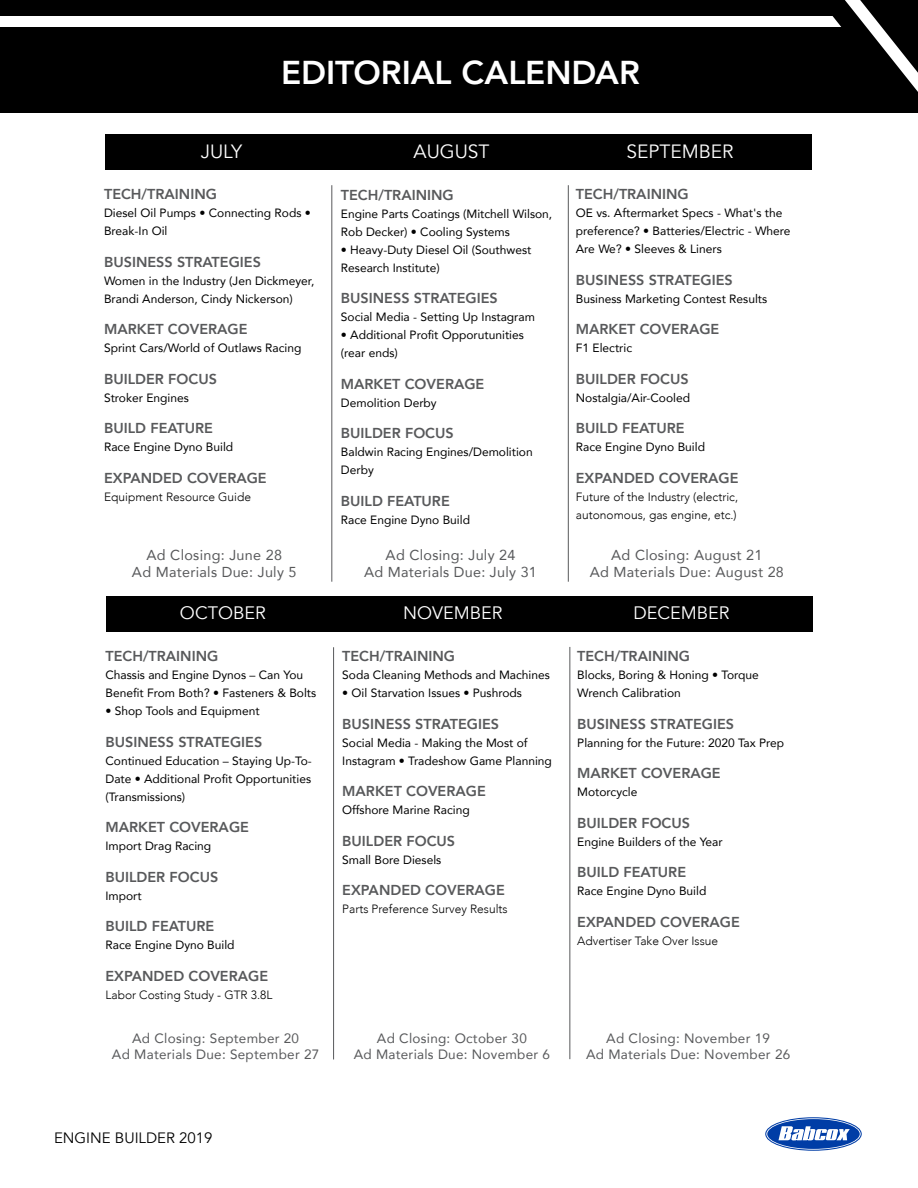
<style>
.page{position:relative;width:918px;height:1188px;background:#fff}
.page>*{position:absolute;margin:0;border:0;box-sizing:border-box;transform-origin:0 0}
.t1{font:800 33px "Avenir";color:#fff}
.t2{font:19.2px "Avenir";color:#fff}
.t3{font:18px "Avenir";color:#fff}
.t4{font:15px "Avenir";color:#000}
.t5{font:800 14.4px "Avenir";color:#58595b}
.t6{font:14.4px/17.2px "Avenir";letter-spacing:.02em;color:#58595b;text-align:center}
.t7{font:13.5px/16.2px "Avenir";letter-spacing:.02em;color:#58595b;text-align:center}
.t8{font:12px/18px "Avenir";color:#000}
.t9{font:300 12px/18px "Avenir";color:#000}
</style>
<div class="page">
<div style="left:0;top:0;width:918px;height:113px;background:#000"></div>
<div style="left:0;top:16px;width:882px;height:11px;background:#fff"></div>
<svg style="left:832px;top:0;width:86px;height:92px"></svg>
<div style="left:105px;top:134px;width:706px;height:36px;background:#000"></div>
<hr style="left:331px;top:185px;width:1px;height:397px;background:#58595b">
<hr style="left:568px;top:185px;width:1px;height:397px;background:#58595b">
<hr style="left:333px;top:647px;width:1px;height:412px;background:#58595b">
<hr style="left:569px;top:647px;width:1px;height:412px;background:#58595b">
<div style="left:106px;top:596px;width:707px;height:36px;background:#000"></div>
<div style="left:767px;top:1118px;width:93px;height:32px;background:#003da6;border-radius:50%"></div>
<div style="left:766px;top:1118px;width:95px;height:32px;border:1px solid #fff;border-radius:50%"></div>
<div style="left:765px;top:1117px;width:97px;height:34px;border:1px solid #003da6;border-radius:50%"></div>
<svg style="left:779px;top:1126px;width:71px;height:15px"></svg>
<h1 class="t1" style="left:281px;top:46px;width:360px">EDITORIAL CALENDAR</h1>
<h2 class="t2" style="left:201px;top:140px;width:43px">JULY</h2>
<h2 class="t2" style="left:414px;top:140px;width:78px">AUGUST</h2>
<h2 class="t2" style="left:626px;top:140px;width:109px">SEPTEMBER</h2>
<p class="t5" style="left:104px;top:183px;width:114px">TECH/TRAINING</p>
<p class="t8" style="left:104px;top:204px;width:208px">Diesel Oil Pumps • Connecting Rods •<br>Break-In Oil</p>
<p class="t5" style="left:104px;top:251px;width:158px">BUSINESS STRATEGIES</p>
<p class="t8" style="left:104px;top:271px;width:212px">Women in the Industry (Jen Dickmeyer,<br>Brandi Anderson, Cindy Nickerson)</p>
<p class="t5" style="left:104px;top:318px;width:145px">MARKET COVERAGE</p>
<p class="t8" style="left:104px;top:339px;width:199px">Sprint Cars/World of Outlaws Racing</p>
<p class="t5" style="left:104px;top:368px;width:114px">BUILDER FOCUS</p>
<p class="t8" style="left:104px;top:388px;width:86px">Stroker Engines</p>
<p class="t5" style="left:104px;top:417px;width:110px">BUILD FEATURE</p>
<p class="t8" style="left:104px;top:438px;width:131px">Race Engine Dyno Build</p>
<p class="t5" style="left:104px;top:467px;width:164px">EXPANDED COVERAGE</p>
<p class="t9" style="left:104px;top:488px;width:148px">Equipment Resource Guide</p>
<p class="t5" style="left:576px;top:183px;width:114px">TECH/TRAINING</p>
<p class="t8" style="left:576px;top:204px;width:216px">OE vs. Aftermarket Specs - What's the preference? • Batteries/Electric - Where<br>Are We? • Sleeves &amp; Liners</p>
<p class="t5" style="left:576px;top:269px;width:158px">BUSINESS STRATEGIES</p>
<p class="t8" style="left:576px;top:289px;width:193px">Business Marketing Contest Results</p>
<p class="t5" style="left:576px;top:318px;width:145px">MARKET COVERAGE</p>
<p class="t8" style="left:576px;top:339px;width:58px">F1 Electric</p>
<p class="t5" style="left:576px;top:368px;width:114px">BUILDER FOCUS</p>
<p class="t8" style="left:576px;top:388px;width:116px">Nostalgia/Air-Cooled</p>
<p class="t5" style="left:576px;top:417px;width:110px">BUILD FEATURE</p>
<p class="t8" style="left:576px;top:438px;width:131px">Race Engine Dyno Build</p>
<p class="t5" style="left:576px;top:467px;width:164px">EXPANDED COVERAGE</p>
<p class="t9" style="left:576px;top:488px;width:164px">Future of the Industry (electric, autonomous, gas engine, etc.)</p>
<p class="t5" style="left:341px;top:183px;width:114px">TECH/TRAINING</p>
<p class="t8" style="left:341px;top:204px;width:213px">Engine Parts Coatings (Mitchell Wilson,<br>Rob Decker) • Cooling Systems</p>
<p class="t8" style="left:341px;top:240px;width:192px">• Heavy-Duty Diesel Oil (Southwest<br>Research Institute)</p>
<p class="t5" style="left:341px;top:287px;width:158px">BUSINESS STRATEGIES</p>
<p class="t8" style="left:341px;top:308px;width:196px">Social Media - Setting Up Instagram</p>
<p class="t8" style="left:341px;top:326px;width:184px">• Additional Profit Opporutunities (rear ends)</p>
<p class="t5" style="left:341px;top:372px;width:145px">MARKET COVERAGE</p>
<p class="t8" style="left:341px;top:393px;width:97px">Demolition Derby</p>
<p class="t5" style="left:341px;top:422px;width:114px">BUILDER FOCUS</p>
<p class="t8" style="left:341px;top:443px;width:193px">Baldwin Racing Engines/Demolition<br>Derby</p>
<p class="t5" style="left:341px;top:489px;width:110px">BUILD FEATURE</p>
<p class="t8" style="left:341px;top:510px;width:131px">Race Engine Dyno Build</p>
<p class="t6" style="left:132px;top:546px;width:166px">Ad Closing: June 28<br>Ad Materials Due: July 5</p>
<p class="t6" style="left:364px;top:546px;width:174px">Ad Closing: July 24<br>Ad Materials Due: July 31</p>
<p class="t6" style="left:590px;top:546px;width:196px">Ad Closing: August 21<br>Ad Materials Due: August 28</p>
<h3 class="t3" style="left:180px;top:603px;width:87px">OCTOBER</h3>
<h3 class="t3" style="left:403px;top:603px;width:101px">NOVEMBER</h3>
<h3 class="t3" style="left:633px;top:603px;width:98px">DECEMBER</h3>
<p class="t5" style="left:105px;top:645px;width:114px">TECH/TRAINING</p>
<p class="t8" style="left:105px;top:666px;width:212px">Chassis and Engine Dynos – Can You<br>Benefit From Both? • Fasteners &amp; Bolts</p>
<p class="t8" style="left:105px;top:702px;width:156px">• Shop Tools and Equipment</p>
<p class="t5" style="left:105px;top:731px;width:158px">BUSINESS STRATEGIES</p>
<p class="t8" style="left:105px;top:751px;width:208px;text-align:justify">Continued Education – Staying Up-To-Date • Additional Profit Opportunities (Transmissions)</p>
<p class="t5" style="left:105px;top:816px;width:145px">MARKET COVERAGE</p>
<p class="t8" style="left:105px;top:837px;width:107px">Import Drag Racing</p>
<p class="t5" style="left:105px;top:866px;width:114px">BUILDER FOCUS</p>
<p class="t8" style="left:105px;top:886px;width:38px">Import</p>
<p class="t5" style="left:105px;top:915px;width:110px">BUILD FEATURE</p>
<p class="t8" style="left:105px;top:936px;width:131px">Race Engine Dyno Build</p>
<p class="t5" style="left:105px;top:965px;width:164px">EXPANDED COVERAGE</p>
<p class="t9" style="left:105px;top:986px;width:169px">Labor Costing Study - GTR 3.8L</p>
<p class="t7" style="left:112px;top:1029px;width:209px">Ad Closing: September 20<br>Ad Materials Due: September 27</p>
<p class="t7" style="left:354px;top:1029px;width:198px">Ad Closing: October 30<br>Ad Materials Due: November 6</p>
<p class="t7" style="left:586px;top:1029px;width:206px">Ad Closing: November 19<br>Ad Materials Due: November 26</p>
<p class="t5" style="left:342px;top:645px;width:114px">TECH/TRAINING</p>
<p class="t8" style="left:342px;top:666px;width:209px">Soda Cleaning Methods and Machines</p>
<p class="t8" style="left:342px;top:684px;width:181px">• Oil Starvation Issues • Pushrods</p>
<p class="t5" style="left:342px;top:713px;width:158px">BUSINESS STRATEGIES</p>
<p class="t8" style="left:342px;top:733px;width:211px">Social Media - Making the Most of<br>Instagram • Tradeshow Game Planning</p>
<p class="t5" style="left:342px;top:780px;width:145px">MARKET COVERAGE</p>
<p class="t8" style="left:342px;top:801px;width:129px">Offshore Marine Racing</p>
<p class="t5" style="left:342px;top:830px;width:114px">BUILDER FOCUS</p>
<p class="t8" style="left:342px;top:850px;width:101px">Small Bore Diesels</p>
<p class="t5" style="left:342px;top:879px;width:164px">EXPANDED COVERAGE</p>
<p class="t9" style="left:342px;top:900px;width:167px">Parts Preference Survey Results</p>
<p class="t5" style="left:577px;top:645px;width:114px">TECH/TRAINING</p>
<p class="t8" style="left:577px;top:666px;width:183px">Blocks, Boring &amp; Honing • Torque<br>Wrench Calibration</p>
<p class="t5" style="left:577px;top:713px;width:158px">BUSINESS STRATEGIES</p>
<p class="t8" style="left:577px;top:733px;width:209px">Planning for the Future: 2020 Tax Prep</p>
<p class="t5" style="left:577px;top:762px;width:145px">MARKET COVERAGE</p>
<p class="t8" style="left:577px;top:783px;width:62px">Motorcycle</p>
<p class="t5" style="left:577px;top:812px;width:114px">BUILDER FOCUS</p>
<p class="t8" style="left:577px;top:832px;width:147px">Engine Builders of the Year</p>
<p class="t5" style="left:577px;top:861px;width:110px">BUILD FEATURE</p>
<p class="t8" style="left:577px;top:882px;width:131px">Race Engine Dyno Build</p>
<p class="t5" style="left:577px;top:911px;width:164px">EXPANDED COVERAGE</p>
<p class="t9" style="left:577px;top:932px;width:142px">Advertiser Take Over Issue</p>
<p class="t4" style="left:54px;top:1129px;width:160px">ENGINE BUILDER 2019</p>
</div>
